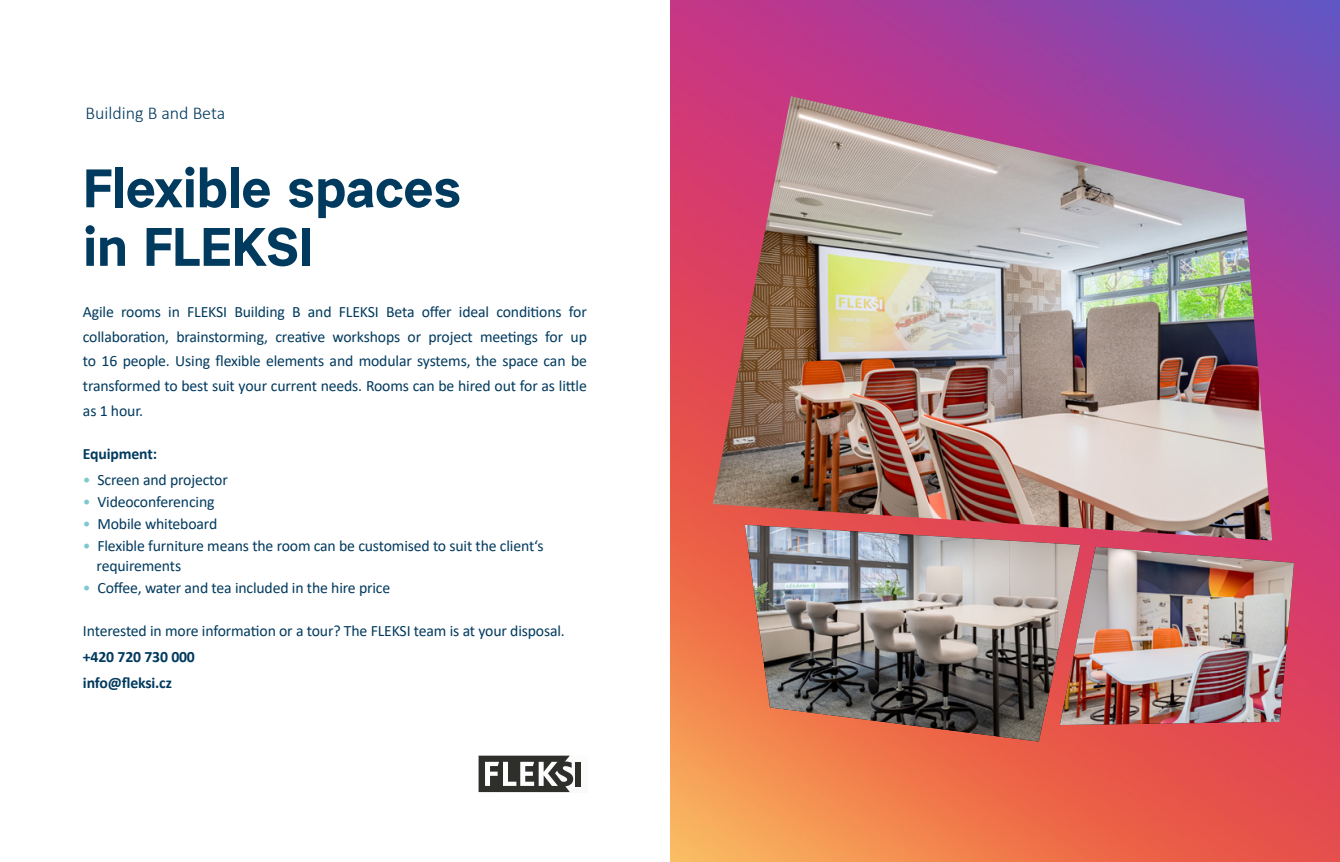
<style>
.page{position:relative;width:1340px;height:862px;background:#fff}
.page>*{position:absolute;margin:0;border:0;box-sizing:border-box;transform-origin:0 0}
.t1{font:700 54px/58.5px "Urban Grotesk Re Bo";letter-spacing:-.01em;color:#003a5e}
.t2{font:300 18px "Calibri";color:#003a5e}
.t3{font:15.75px/24.8px "Calibri";letter-spacing:-.01em;color:#003a5e;text-align:justify}
.t4{font:700 15.75px/26.3px "Calibri";letter-spacing:-.01em;color:#003a5e}
.s1{color:#7ec9cd}
</style>
<div class="page">
<img style="left:670px;top:0;width:669px;height:861px">
<div style="left:479px;top:755px;width:108px;height:36px;background:#fbfbfb"></div>
<div style="left:575px;top:761px;width:6px;height:24px;background:#2e2e2b"></div>
<svg style="left:478px;top:755px;width:95px;height:36px"></svg>
<img style="left:712px;top:96px;width:560px;height:444px">
<img style="left:745px;top:524px;width:335px;height:217px">
<img style="left:1059px;top:546px;width:234px;height:178px">
<p class="t2" style="left:85px;top:102px;width:141px">Building B and Beta</p>
<h1 class="t1" style="left:83px;top:158px;width:380px">Flexible spaces in FLEKSI</h1>
<p class="t3" style="left:83px;top:299px;width:505px">Agile rooms in FLEKSI Building B and FLEKSI Beta offer ideal conditions for collaboration, brainstorming, creative workshops or project meetings for up to 16 people. Using flexible elements and modular systems, the space can be transformed to best suit your current needs. Rooms can be hired out for as little as 1 hour.</p>
<p class="t4" style="left:83px;top:440px;width:76px">Equipment:</p>
<p class="t3" style="left:83px;top:467px;width:146px"><span class="s1">•</span> Screen and projector</p>
<p class="t3" style="left:83px;top:488px;width:133px"><span class="s1">•</span> Videoconferencing</p>
<p class="t3" style="left:83px;top:510px;width:136px"><span class="s1">•</span> Mobile whiteboard</p>
<p class="t3" style="left:97px;top:534px;width:449px;line-height:20.2px;text-indent:-14px"><span class="s1">•</span> Flexible furniture means the room can be customised to suit the client‘s requirements</p>
<p class="t3" style="left:83px;top:574px;width:309px"><span class="s1">•</span> Coffee, water and tea included in the hire price</p>
<p class="t3" style="left:83px;top:617px;width:483px">Interested in more information or a tour? The FLEKSI team is at your disposal.</p>
<p class="t4" style="left:83px;top:643px;width:113px">+420 720 730 000 info@fleksi.cz</p>
</div>
